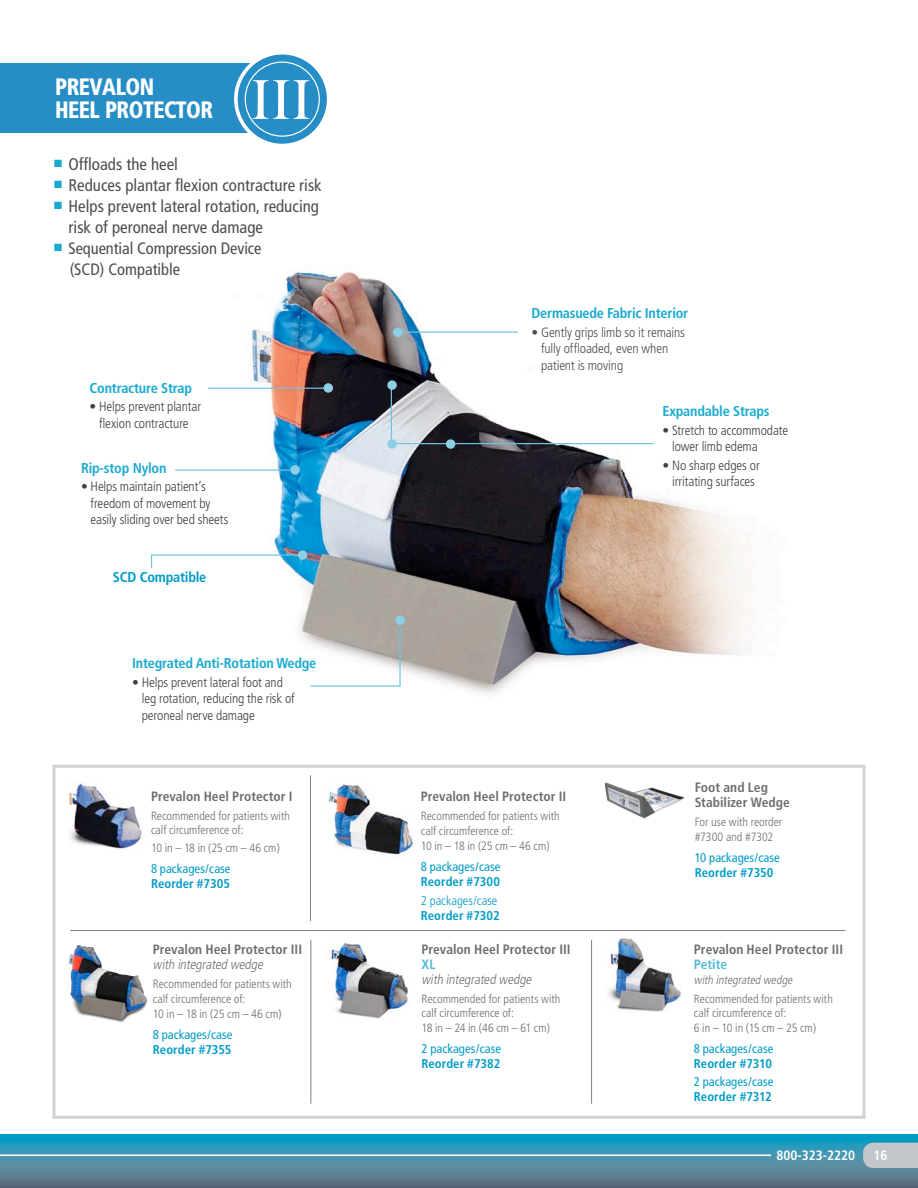
<style>
.page{position:relative;width:918px;height:1188px;background:#fff}
.page>*{position:absolute;margin:0;border:0;box-sizing:border-box;transform-origin:0 0}
.t1{font:500 53.85px "Big Caslon";color:#fff}
.t2{font:900 condensed 23.7px/22.8px "Frutiger";letter-spacing:-.025em;color:#fff;scale:.91 1}
.t3{font:condensed 16.95px/21px "Frutiger";color:#4c4d4e}
.t4{font:condensed 16.5px/21px "Frutiger";letter-spacing:-.005em;color:#4c4d4e}
.Callout_Subhead{font:700 condensed 14.25px "Frutiger";letter-spacing:-.015em;color:#18aacf}
.Callout_Subhead-2{font:700 condensed 14.25px "Frutiger";letter-spacing:-.015em;color:#009bc7}
.Callout_Bullets{font:300 condensed 13.5px/16.5px "Frutiger";letter-spacing:-.01em;color:#404041}
.Ordering_Product_Nam{font:700 condensed 13.5px/15px "Frutiger";color:#6d6e70}
.Callout_Bullets-2{font:300 condensed 13.5px/16.5px "Frutiger";letter-spacing:-.01em;color:#4c4d4e}
.Ordering_Product_Det{font:italic 300 condensed 13.5px "Frutiger";color:#6d6e70}
.t5{font:700 condensed 13.5px "Frutiger";color:#fff}
.Ordering_Reorder_Num{font:condensed 12.75px/15px "Frutiger";color:#009bc7}
.Ordering_Reorder_Num-2{font:300 condensed 12.75px/15px "Frutiger";color:#009bc7}
.Ordering_Product_Det-2{font:300 condensed 12px/13.5px "Frutiger";color:#6d6e70}
.Ordering_Product_Det-3{font:italic 300 condensed 12px "Frutiger";color:#6d6e70}
.s1{font-weight:700}
.s2{color:#54bad8}
</style>
<div class="page">
<svg style="left:0;top:1134px;width:918px;height:54px;background:#428ca4"></svg>
<hr style="left:0;top:1155px;width:771px;height:1px;background:#fff">
<img style="left:210px;top:271px;width:542px;height:422px">
<svg style="left:863px;top:1143px;width:55px;height:25px"></svg>
<div style="left:52px;top:765px;width:814px;height:354px;background:#fff;border:3px solid #d0d2d4"></div>
<hr style="left:591px;top:940px;width:1px;height:164px;background:#808184">
<hr style="left:310px;top:940px;width:1px;height:164px;background:#808184">
<img style="left:68px;top:783px;width:74px;height:66px">
<img style="left:328px;top:784px;width:86px;height:71px">
<img style="left:331px;top:942px;width:77px;height:77px">
<img style="left:608px;top:938px;width:73px;height:74px">
<img style="left:604px;top:782px;width:81px;height:37px">
<svg style="left:309px;top:622px;width:92px;height:65px"></svg>
<div style="left:395px;top:616px;width:10px;height:9px;background:#8ccee3;border-radius:50%"></div>
<hr style="left:391px;top:386px;width:1px;height:60px;background:#71c4de">
<div style="left:387px;top:380px;width:10px;height:10px;background:#8ccee3;border-radius:50%"></div>
<hr style="left:391px;top:443px;width:262px;height:1px;background:#71c4de">
<div style="left:387px;top:439px;width:10px;height:10px;background:#8ccee3;border-radius:50%"></div>
<div style="left:446px;top:439px;width:9px;height:10px;background:#8ccee3;border-radius:50%"></div>
<div style="left:0;top:63px;width:266px;height:69px;background:#268dc7"></div>
<div style="left:236px;top:53px;width:93px;height:93px;background:#268dc7;border-radius:50%"></div>
<div style="left:234px;top:51px;width:96px;height:96px;border:4px solid #fff;border-radius:50%"></div>
<div style="left:245px;top:62px;width:75px;height:75px;border:1px solid #fff;border-radius:50%"></div>
<hr style="left:70px;top:930px;width:776px;height:1px;background:#808184">
<hr style="left:310px;top:775px;width:1px;height:146px;background:#808184">
<img style="left:69px;top:945px;width:78px;height:78px">
<hr style="left:175px;top:470px;width:120px;height:1px;background:#71c4de">
<div style="left:290px;top:465px;width:10px;height:10px;background:#8ccee3;border-radius:50%"></div>
<hr style="left:208px;top:388px;width:120px;height:1px;background:#71c4de">
<div style="left:324px;top:383px;width:9px;height:10px;background:#8ccee3;border-radius:50%"></div>
<svg style="left:151px;top:554px;width:151px;height:15px"></svg>
<div style="left:298px;top:550px;width:9px;height:10px;background:#8ccee3;border-radius:50%"></div>
<hr style="left:398px;top:332px;width:120px;height:1px;background:#71c4de">
<div style="left:393px;top:328px;width:9px;height:9px;background:#8ccee3;border-radius:50%"></div>
<p class="t2" style="left:55px;top:75px;width:175px">PREVALON<br>HEEL PROTECTOR</p>
<p class="t1" style="left:250px;top:56px;width:64px">III</p>
<p class="t3" style="left:54px;top:154px;width:125px"><sup>■</sup> Offloads the heel</p>
<p class="t3" style="left:54px;top:175px;width:269px"><sup>■</sup> Reduces plantar flexion contracture risk</p>
<p class="t3" style="left:69px;top:196px;width:252px;text-indent:-14px"><sup>■</sup> Helps prevent lateral rotation, reducing risk of peroneal nerve damage</p>
<p class="t4" style="left:70px;top:238px;width:193px;text-indent:-16px"><sup>■</sup> Sequential Compression Device (SCD) Compatible</p>
<p class="Callout_Subhead" style="left:90px;top:379px;width:104px">Contracture Strap</p>
<p class="Callout_Bullets" style="left:90px;top:399px;width:113px;text-align:center">• Helps prevent plantar flexion contracture</p>
<p class="Callout_Subhead" style="left:81px;top:459px;width:87px">Rip-stop Nylon</p>
<p class="Callout_Bullets" style="left:91px;top:479px;width:139px;text-indent:-10px">• Helps maintain patient’s freedom of movement by easily sliding over bed sheets</p>
<p class="Callout_Subhead-2" style="left:113px;top:568px;width:95px">SCD Compatible</p>
<p class="Callout_Subhead" style="left:132px;top:655px;width:186px">Integrated Anti-Rotation Wedge</p>
<p class="Callout_Bullets" style="left:142px;top:674px;width:154px;text-indent:-10px">• Helps prevent lateral foot and leg rotation, reducing the risk of peroneal nerve damage</p>
<p class="Ordering_Product_Nam" style="left:151px;top:789px;width:143px">Prevalon Heel Protector I</p>
<p class="Ordering_Product_Det-2" style="left:151px;top:810px;width:141px">Recommended for patients with calf circumference of:</p>
<p class="Ordering_Product_Det-2" style="left:151px;top:841px;width:130px">10 in – 18 in (25 cm – 46 cm)</p>
<p class="Ordering_Reorder_Num" style="left:151px;top:861px;width:81px">8 packages/case<br><span class="s1">Reorder #7305</span></p>
<p class="Ordering_Product_Nam" style="left:153px;top:942px;width:151px">Prevalon Heel Protector III</p>
<p class="Ordering_Product_Det" style="left:153px;top:957px;width:114px">with integrated wedge</p>
<p class="Ordering_Product_Det-2" style="left:153px;top:977px;width:141px;line-height:15px">Recommended for patients with calf circumference of:</p>
<p class="Ordering_Product_Det-2" style="left:153px;top:1008px;width:130px">10 in – 18 in (25 cm – 46 cm)</p>
<p class="Ordering_Reorder_Num" style="left:153px;top:1027px;width:81px">8 packages/case<br><span class="s1">Reorder #7355</span></p>
<p class="Callout_Subhead" style="left:532px;top:305px;width:158px">Dermasuede Fabric Interior</p>
<p class="Callout_Bullets-2" style="left:541px;top:324px;width:145px;text-indent:-10px">• Gently grips limb so it remains fully offloaded, even when patient is moving</p>
<p class="Callout_Subhead" style="left:663px;top:403px;width:109px">Expandable Straps</p>
<p class="Callout_Bullets" style="left:672px;top:422px;width:118px;text-indent:-10px">• Stretch to accommodate lower limb edema</p>
<p class="Callout_Bullets" style="left:663px;top:457px;width:99px;text-align:center">• No sharp edges or irritating surfaces</p>
<p class="Ordering_Product_Nam" style="left:421px;top:789px;width:147px">Prevalon Heel Protector II</p>
<p class="Ordering_Product_Det-2" style="left:421px;top:809px;width:141px;line-height:15px">Recommended for patients with calf circumference of:</p>
<p class="Ordering_Product_Det-2" style="left:421px;top:840px;width:130px">10 in – 18 in (25 cm – 46 cm)</p>
<p class="Ordering_Reorder_Num" style="left:421px;top:859px;width:81px">8 packages/case<br><span class="s1">Reorder #7300</span></p>
<p class="Ordering_Reorder_Num-2" style="left:421px;top:893px;width:80px">2 packages/case<br><span class="s1">Reorder #7302</span></p>
<p class="Ordering_Product_Nam" style="left:422px;top:942px;width:151px">Prevalon Heel Protector III<br><span class="s2">XL</span></p>
<p class="Ordering_Product_Det" style="left:422px;top:972px;width:114px">with integrated wedge</p>
<p class="Ordering_Product_Det-2" style="left:422px;top:993px;width:141px">Recommended for patients with calf circumference of:</p>
<p class="Ordering_Product_Det-2" style="left:422px;top:1021px;width:130px">18 in – 24 in (46 cm – 61 cm)</p>
<p class="Ordering_Reorder_Num" style="left:422px;top:1041px;width:81px">2 packages/case<br><span class="s1">Reorder #7382</span></p>
<p class="Ordering_Product_Nam" style="left:695px;top:780px;width:97px">Foot and Leg<br>Stabilizer Wedge</p>
<p class="Ordering_Product_Det-2" style="left:695px;top:815px;width:89px;line-height:15px">For use with reorder #7300 and #7302</p>
<p class="Ordering_Reorder_Num" style="left:695px;top:850px;width:87px">10 packages/case<br><span class="s1">Reorder #7350</span></p>
<p class="Ordering_Product_Nam" style="left:694px;top:942px;width:151px">Prevalon Heel Protector III<br><span class="s2">Petite</span></p>
<p class="Ordering_Product_Det-3" style="left:694px;top:973px;width:102px">with integrated wedge</p>
<p class="Ordering_Product_Det-2" style="left:694px;top:993px;width:141px">Recommended for patients with calf circumference of:</p>
<p class="Ordering_Product_Det-2" style="left:694px;top:1021px;width:124px">6 in – 10 in (15 cm – 25 cm)</p>
<p class="Ordering_Reorder_Num" style="left:694px;top:1041px;width:81px">8 packages/case<br><span class="s1">Reorder #7310</span></p>
<p class="Ordering_Reorder_Num" style="left:694px;top:1075px;width:81px">2 packages/case<br><span class="s1">Reorder #7312</span></p>
<p class="t5" style="left:776px;top:1148px;width:80px">800-323-2220</p>
<p class="t5" style="left:874px;top:1148px;width:16px">16</p>
</div>
